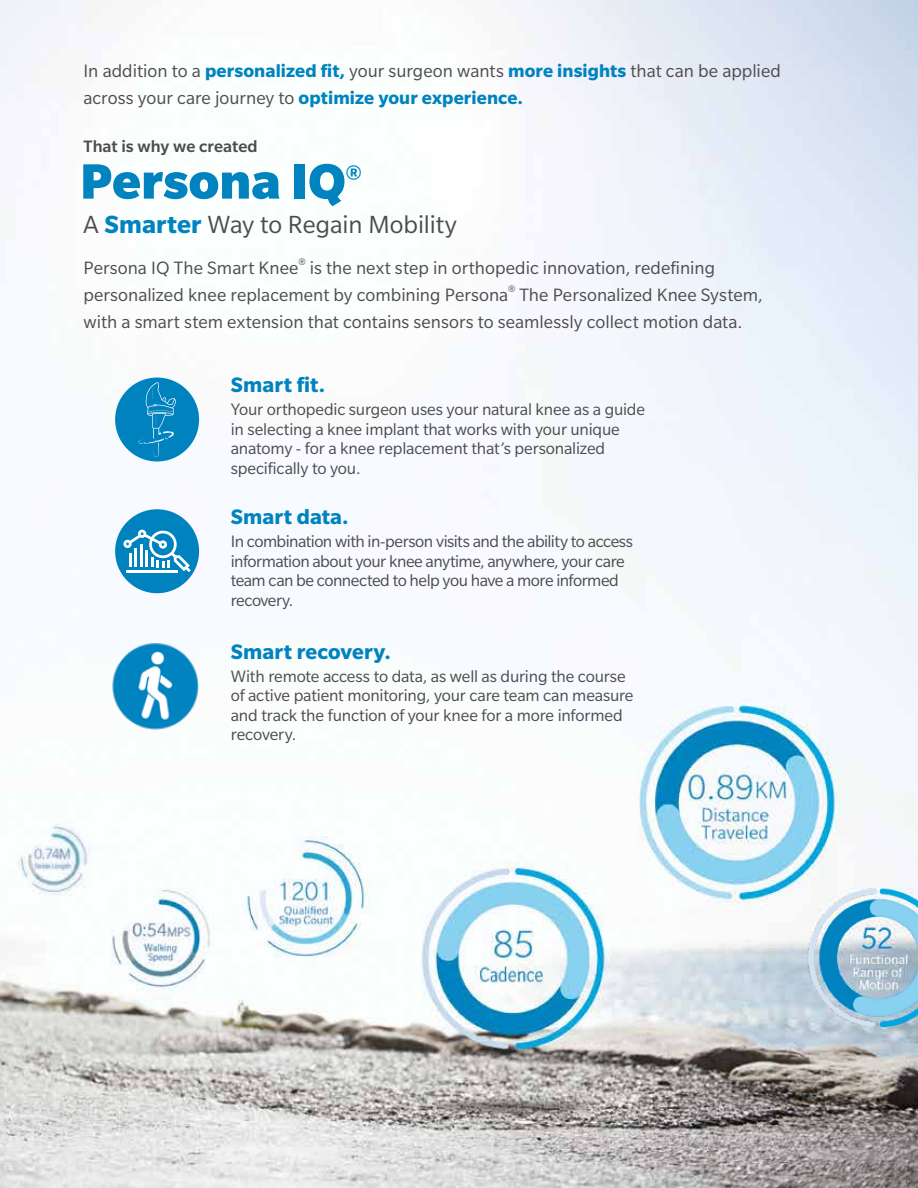
<style>
.page{position:relative;width:918px;height:1188px;background:#fff}
.page>*{position:absolute;margin:0;border:0;box-sizing:border-box;transform-origin:0 0}
.t1{font:900 54px "Slate Pro";letter-spacing:.005em;color:#0083bf}
.t2{font:27px "Slate Pro";letter-spacing:-.005em;color:#4d4d4f}
.t3{font:700 22.8px "Slate Pro";letter-spacing:.005em;color:#0083bf}
.t4{font:19.5px/27px "Slate Pro";color:#4d4d4f}
.t5{font:18px/19.5px "Slate Pro";letter-spacing:-.01em;color:#4d4d4f}
.t6{font:18px/19.5px "Slate Pro";letter-spacing:-.03em;color:#4d4d4f}
.t7{font:500 18px "Slate Pro";color:#4d4d4f}
.s1{font-weight:700;color:#0083bf}
</style>
<div class="page">
<img style="left:0;top:0;width:918px;height:1188px">
<div style="left:115px;top:378px;width:84px;height:83px;background:#0082bf;border-radius:50%"></div>
<svg style="left:138px;top:382px;width:38px;height:75px"></svg>
<div style="left:115px;top:509px;width:84px;height:84px;background:#0082bf;border-radius:50%"></div>
<svg style="left:123px;top:529px;width:68px;height:43px"></svg>
<hr style="left:126px;top:570px;width:52px;height:3px;background:#fff">
<img style="left:110px;top:628px;width:104px;height:117px">
<img style="left:722px;top:675px;width:196px;height:513px">
<p class="t4" style="left:83px;top:57px;width:699px">In addition to a <span class="s1">personalized fit,</span> your surgeon wants <span class="s1">more insights</span> that can be applied across your care journey to <span class="s1">optimize your experience.</span></p>
<p class="t7" style="left:83px;top:137px;width:176px">That is why we created</p>
<h1 class="t1" style="left:80px;top:151px;width:267px">Persona IQ</h1>
<p class="t3" style="left:346px;top:163px;width:17px">®</p>
<h2 class="t2" style="left:83px;top:211px;width:375px">A <span class="s1">Smarter</span> Way to Regain Mobility</h2>
<p class="t4" style="left:83px;top:254px;width:681px">Persona IQ The Smart Knee<sup>®</sup> is the next step in orthopedic innovation, redefining personalized knee replacement by combining Persona<sup>®</sup> The Personalized Knee System, with a smart stem extension that contains sensors to seamlessly collect motion data.</p>
<p class="t3" style="left:231px;top:373px;width:96px">Smart fit.</p>
<p class="t5" style="left:231px;top:400px;width:416px">Your orthopedic surgeon uses your natural knee as a guide in selecting a knee implant that works with your unique anatomy - for a knee replacement that’s personalized specifically to you.</p>
<p class="t3" style="left:231px;top:504px;width:119px">Smart data.</p>
<p class="t6" style="left:231px;top:532px;width:404px">In combination with in-person visits and the ability to access information about your knee anytime, anywhere, your care team can be connected to help you have a more informed recovery.</p>
<p class="t3" style="left:231px;top:639px;width:162px">Smart recovery.</p>
<p class="t5" style="left:231px;top:666px;width:404px">With remote access to data, as well as during the course of active patient monitoring, your care team can measure and track the function of your knee for a more informed recovery.</p>
</div>
